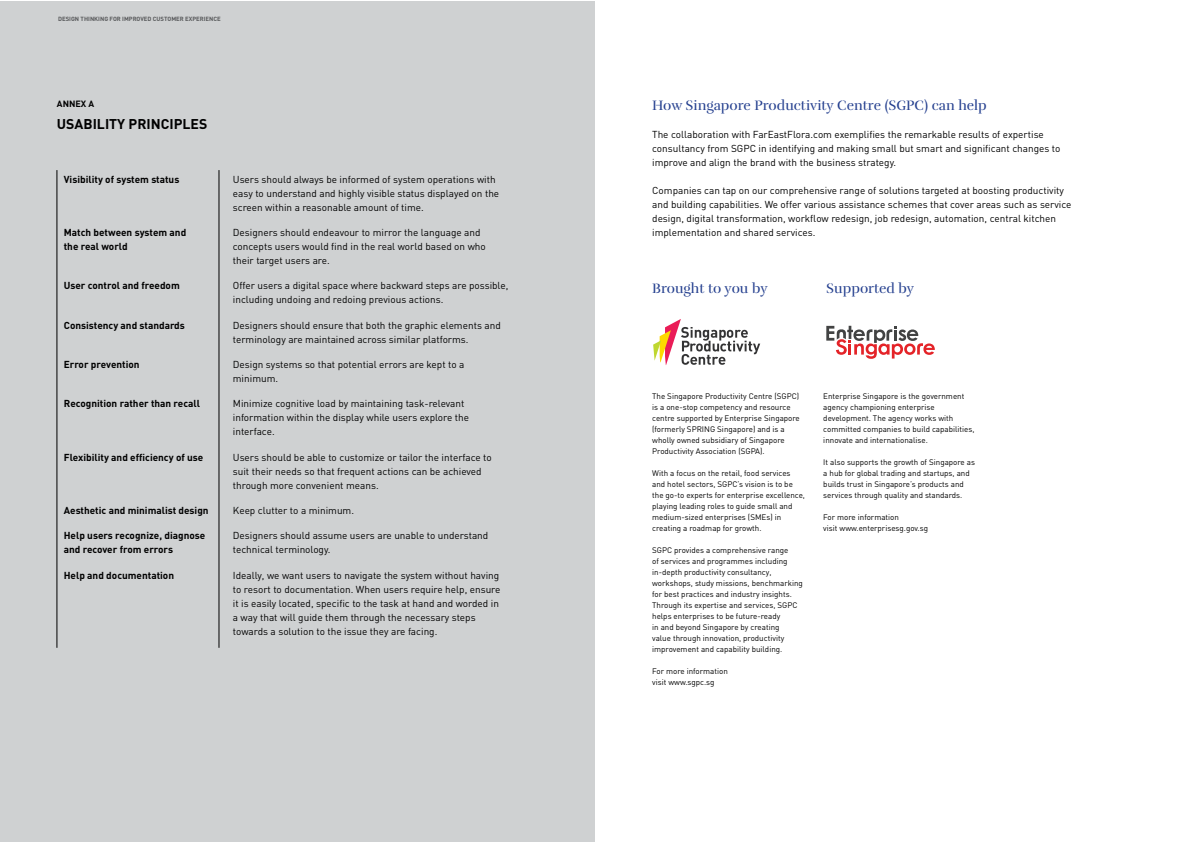
<style>
.page{position:relative;width:1191px;height:842px;background:#fff}
.page>*{position:absolute;margin:0;border:0;box-sizing:border-box;transform-origin:0 0}
.t1{font:14px "Rufina Stencil Regular";color:#25408f}
.t2{font:700 14px "DIN";color:#000}
.t3{font:10px/14px "DIN";color:#000}
.t4{font:700 10px "DIN";color:#000}
.t5{font:700 9px "DIN";color:#000}
.t6{font:8px/11px "DIN";color:#000}
.t7{font:700 6px "DIN";color:#58595b}
</style>
<div class="page">
<div style="left:0;top:1px;width:595px;height:840px;background:#cfd1d2"></div>
<svg style="left:653px;top:319px;width:107px;height:46px"></svg>
<svg style="left:826px;top:326px;width:108px;height:33px"></svg>
<hr style="left:57px;top:170px;width:1px;height:478px;background:#000">
<hr style="left:219px;top:170px;width:1px;height:478px;background:#000">
<p class="t7" style="left:58px;top:15px;width:164px">DESIGN THINKING FOR IMPROVED CUSTOMER EXPERIENCE</p>
<p class="t5" style="left:57px;top:98px;width:39px">ANNEX A</p>
<h1 class="t2" style="left:57px;top:115px;width:152px">USABILITY PRINCIPLES</h1>
<p class="t4" style="left:64px;top:172px;width:117px">Visibility of system status</p>
<p class="t3" style="left:233px;top:172px;width:268px">Users should always be informed of system operations with easy to understand and highly visible status displayed on the screen within a reasonable amount of time.</p>
<p class="t4" style="left:64px;top:226px;width:124px">Match between system and</p>
<p class="t3" style="left:233px;top:225px;width:249px">Designers should endeavour to mirror the language and</p>
<p class="t4" style="left:64px;top:240px;width:65px">the real world</p>
<p class="t3" style="left:233px;top:239px;width:254px">concepts users would find in the real world based on who their target users are.</p>
<p class="t4" style="left:64px;top:279px;width:117px">User control and freedom</p>
<p class="t3" style="left:233px;top:279px;width:277px">Offer users a digital space where backward steps are possible, including undoing and redoing previous actions.</p>
<p class="t4" style="left:64px;top:319px;width:123px">Consistency and standards</p>
<p class="t3" style="left:233px;top:318px;width:269px">Designers should ensure that both the graphic elements and terminology are maintained across similar platforms.</p>
<p class="t4" style="left:64px;top:358px;width:77px">Error prevention</p>
<p class="t3" style="left:233px;top:357px;width:233px">Design systems so that potential errors are kept to a minimum.</p>
<p class="t4" style="left:64px;top:397px;width:138px">Recognition rather than recall</p>
<p class="t3" style="left:233px;top:397px;width:238px">Minimize cognitive load by maintaining task-relevant information within the display while users explore the interface.</p>
<p class="t4" style="left:64px;top:451px;width:141px">Flexibility and efficiency of use</p>
<p class="t3" style="left:233px;top:450px;width:260px">Users should be able to customize or tailor the interface to suit their needs so that frequent actions can be achieved through more convenient means.</p>
<p class="t4" style="left:64px;top:504px;width:146px">Aesthetic and minimalist design</p>
<p class="t3" style="left:233px;top:503px;width:123px">Keep clutter to a minimum.</p>
<p class="t4" style="left:64px;top:529px;width:143px">Help users recognize, diagnose</p>
<p class="t3" style="left:233px;top:529px;width:257px">Designers should assume users are unable to understand</p>
<p class="t4" style="left:64px;top:543px;width:111px">and recover from errors</p>
<p class="t3" style="left:233px;top:543px;width:99px">technical terminology.</p>
<p class="t4" style="left:64px;top:569px;width:112px">Help and documentation</p>
<p class="t3" style="left:233px;top:568px;width:269px">Ideally, we want users to navigate the system without having to resort to documentation. When users require help, ensure it is easily located, specific to the task at hand and worded in a way that will guide them through the necessary steps towards a solution to the issue they are facing.</p>
<h1 class="t1" style="left:652px;top:97px;width:336px">How Singapore Productivity Centre (SGPC) can help</h1>
<p class="t3" style="left:652px;top:127px;width:410px">The collaboration with FarEastFlora.com exemplifies the remarkable results of expertise consultancy from SGPC in identifying and making small but smart and significant changes to improve and align the brand with the business strategy.</p>
<p class="t3" style="left:652px;top:183px;width:421px">Companies can tap on our comprehensive range of solutions targeted at boosting productivity and building capabilities. We offer various assistance schemes that cover areas such as service design, digital transformation, workflow redesign, job redesign, automation, central kitchen implementation and shared services.</p>
<h1 class="t1" style="left:652px;top:280px;width:117px">Brought to you by</h1>
<h1 class="t1" style="left:826px;top:280px;width:89px">Supported by</h1>
<p class="t6" style="left:652px;top:390px;width:149px">The Singapore Productivity Centre (SGPC) is a one-stop competency and resource centre supported by Enterprise Singapore (formerly SPRING Singapore) and is a wholly owned subsidiary of Singapore Productivity Association (SGPA).</p>
<p class="t6" style="left:652px;top:467px;width:154px">With a focus on the retail, food services and hotel sectors, SGPC’s vision is to be the go-to experts for enterprise excellence, playing leading roles to guide small and medium-sized enterprises (SMEs) in creating a roadmap for growth.</p>
<p class="t6" style="left:652px;top:544px;width:152px">SGPC provides a comprehensive range<br>of services and programmes including in-depth productivity consultancy, workshops, study missions, benchmarking for best practices and industry insights.<br>Through its expertise and services, SGPC helps enterprises to be future-ready<br>in and beyond Singapore by creating<br>value through innovation, productivity improvement and capability building.</p>
<p class="t6" style="left:652px;top:665px;width:77px">For more information visit www.sgpc.sg</p>
<p class="t6" style="left:823px;top:390px;width:153px">Enterprise Singapore is the government agency championing enterprise development. The agency works with committed companies to build capabilities, innovate and internationalise.</p>
<p class="t6" style="left:823px;top:456px;width:153px">It also supports the growth of Singapore as a hub for global trading and startups, and builds trust in Singapore’s products and services through quality and standards.</p>
<p class="t6" style="left:823px;top:511px;width:106px">For more information<br>visit www.enterprisesg.gov.sg</p>
</div>
